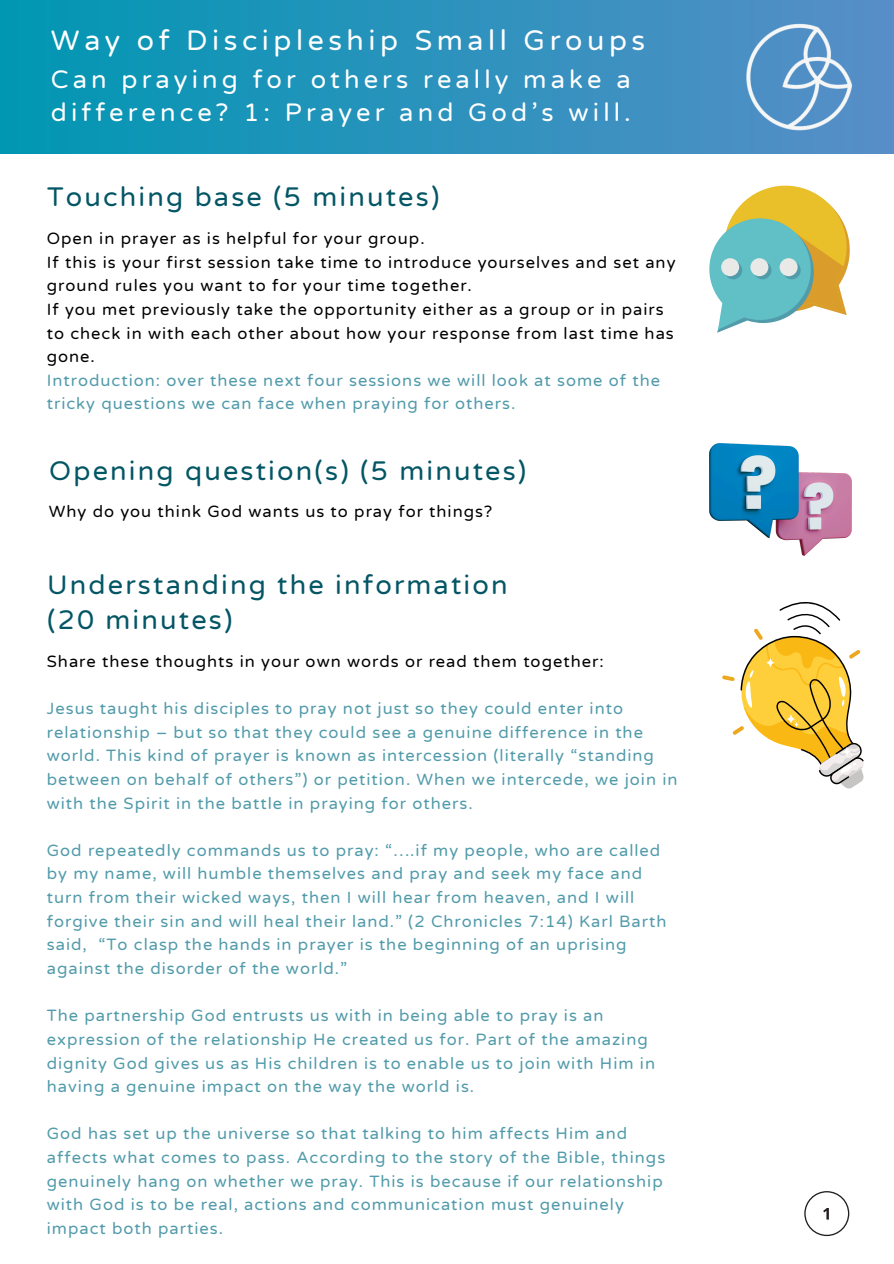
<style>
.page{position:relative;width:894px;height:1264px;background:#fff}
.page>*{position:absolute;margin:0;border:0;box-sizing:border-box;transform-origin:0 0}
.t1{font:28.5px "Varela Round";letter-spacing:.16em;color:#fff}
.t2{font:27.15px/34.8px "Varela Round";letter-spacing:.08em;color:#045665}
.t3{font:25.5px/32.7px "Varela Round";letter-spacing:.16em;color:#fff}
.t4{font:16.5px/23.7px "Varela Round";letter-spacing:.06em;color:#529baa}
.t5{font:16.5px/23.7px "Varela Round";letter-spacing:.06em;color:#000}
</style>
<div class="page">
<div style="left:0;top:0;width:893px;height:153px;background:linear-gradient(to right,#0097b2,#588ec8)"></div>
<img style="left:733px;top:12px;width:130px;height:130px">
<svg style="left:709px;top:185px;width:141px;height:148px"></svg>
<svg style="left:724px;top:261px;width:18px;height:18px"></svg>
<svg style="left:753px;top:261px;width:18px;height:18px"></svg>
<svg style="left:782px;top:261px;width:18px;height:18px"></svg>
<div style="left:721px;top:258px;width:18px;height:18px;background:#e9e9e7;border-radius:50%"></div>
<div style="left:750px;top:258px;width:18px;height:18px;background:#e9e9e7;border-radius:50%"></div>
<div style="left:779px;top:258px;width:18px;height:18px;background:#e9e9e7;border-radius:50%"></div>
<img style="left:709px;top:443px;width:142px;height:112px">
<svg style="left:804px;top:1191px;width:45px;height:44px"></svg>
<svg style="left:722px;top:602px;width:141px;height:187px"></svg>
<p class="t1" style="left:51px;top:24px;width:595px">Way of Discipleship Small Groups</p>
<h1 class="t3" style="left:51px;top:64px;width:581px">Can praying for others really make a difference? 1: Prayer and God’s will.</h1>
<p class="t2" style="left:47px;top:180px;width:394px">Touching base (5 minutes)</p>
<p class="t5" style="left:47px;top:227px;width:379px">Open in prayer as is helpful for your group.</p>
<p class="t5" style="left:47px;top:250px;width:630px">If this is your first session take time to introduce yourselves and set any ground rules you want to for your time together.</p>
<p class="t5" style="left:47px;top:298px;width:628px">If you met previously take the opportunity either as a group or in pairs to check in with each other about how your response from last time has gone.</p>
<p class="t4" style="left:47px;top:369px;width:614px">Introduction: over these next four sessions we will look at some of the tricky questions we can face when praying for others.</p>
<p class="t2" style="left:49px;top:453px;width:478px">Opening question(s) (5 minutes)</p>
<h1 class="t5" style="left:49px;top:500px;width:445px">Why do you think God wants us to pray for things?</h1>
<p class="t2" style="left:47px;top:568px;width:462px">Understanding the information (20 minutes)</p>
<p class="t5" style="left:47px;top:649px;width:558px">Share these thoughts in your own words or read them together:</p>
<h1 class="t4" style="left:47px;top:697px;width:632px">Jesus taught his disciples to pray not just so they could enter into relationship – but so that they could see a genuine difference in the world. This kind of prayer is known as intercession (literally “standing between on behalf of others”) or petition. When we intercede, we join in with the Spirit in the battle in praying for others.</h1>
<p class="t4" style="left:47px;top:838px;width:621px">God repeatedly commands us to pray: “….if my people, who are called by my name, will humble themselves and pray and seek my face and turn from their wicked ways, then I will hear from heaven, and I will forgive their sin and will heal their land.” (2 Chronicles 7:14) Karl Barth said, “To clasp the hands in prayer is the beginning of an uprising against the disorder of the world.”</p>
<p class="t4" style="left:47px;top:1004px;width:609px">The partnership God entrusts us with in being able to pray is an expression of the relationship He created us for. Part of the amazing dignity God gives us as His children is to enable us to join with Him in having a genuine impact on the way the world is.</p>
<p class="t4" style="left:47px;top:1122px;width:619px">God has set up the universe so that talking to him affects Him and affects what comes to pass. According to the story of the Bible, things genuinely hang on whether we pray. This is because if our relationship with God is to be real, actions and communication must genuinely impact both parties.</p>
</div>
